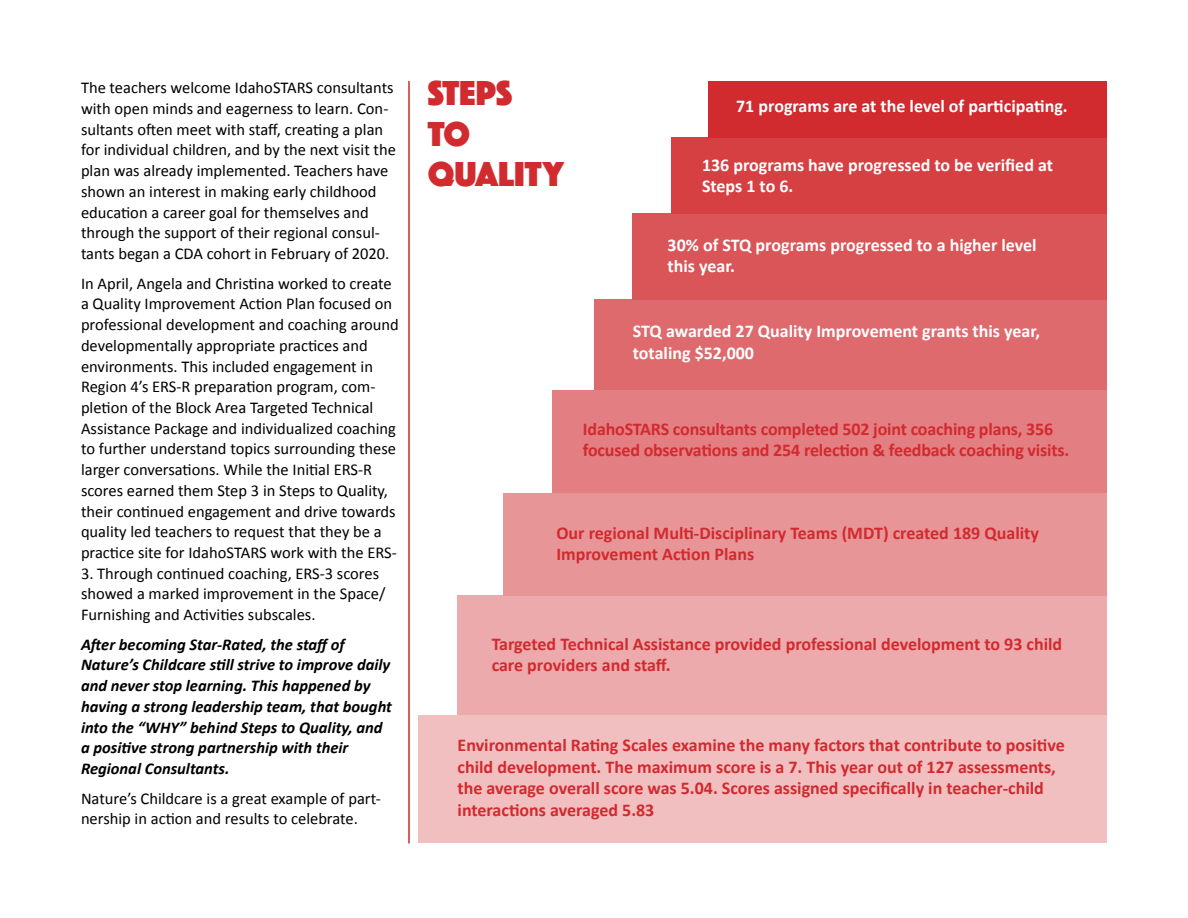
<style>
.page{position:relative;width:1188px;height:918px;background:#fff}
.page>*{position:absolute;margin:0;border:0;box-sizing:border-box;transform-origin:0 0}
.t1{font:36px/40.5px "Phosphate Solid";color:#d12a2f}
.t2{font:700 18px/21.6px "Calibri";color:#d12a2f}
.t3{font:700 18px/21.6px "Calibri";color:#fff}
.t4{font:16.5px/20.7px "Calibri";color:#000}
.t5{font:italic 700 16.5px/20.7px "Calibri";color:#000}
</style>
<div class="page">
<hr style="left:408px;top:81px;width:2px;height:762px;background:#d12a2f">
<div style="left:458px;top:595px;width:649px;height:121px;background:#edaaac"></div>
<div style="left:503px;top:493px;width:604px;height:102px;background:#e89597"></div>
<div style="left:553px;top:390px;width:554px;height:103px;background:#e37f82"></div>
<div style="left:594px;top:300px;width:513px;height:90px;background:#df6a6d"></div>
<div style="left:633px;top:213px;width:474px;height:87px;background:#da5558"></div>
<div style="left:672px;top:138px;width:435px;height:76px;background:#d64043"></div>
<div style="left:708px;top:81px;width:399px;height:57px;background:#d12a2f"></div>
<div style="left:418px;top:716px;width:689px;height:127px;background:#f1bfc0"></div>
<p class="t4" style="left:81px;top:78px;width:317px">The teachers welcome IdahoSTARS consultants with open minds and eagerness to learn. Con&shy;sultants often meet with staff, creating a plan for individual children, and by the next visit the plan was already implemented. Teachers have shown an interest in making early childhood education a career goal for themselves and through the support of their regional consul&shy;tants began a CDA cohort in February of 2020.</p>
<p class="t4" style="left:81px;top:273px;width:319px">In April, Angela and Christina worked to create a Quality Improvement Action Plan focused on professional development and coaching around developmentally appropriate practices and environments. This included engagement in Region 4’s ERS-R preparation program, com&shy;pletion of the Block Area Targeted Technical Assistance Package and individualized coaching to further understand topics surrounding these larger conversations. While the Initial ERS-R scores earned them Step 3 in Steps to Quality, their continued engagement and drive towards quality led teachers to request that they be a practice site for IdahoSTARS work with the ERS-</p>
<p class="t4" style="left:81px;top:563px;width:306px">3. Through continued coaching, ERS-3 scores showed a marked improvement in the Space/<br>Furnishing and Activities subscales.</p>
<p class="t5" style="left:81px;top:634px;width:312px">After becoming Star-Rated, the staff of Nature’s Childcare still strive to improve daily and never stop learning. This happened by having a strong leadership team, that bought into the “WHY” behind Steps to Quality, and a positive strong partnership with their Regional Consultants.</p>
<p class="t4" style="left:81px;top:788px;width:301px">Nature’s Childcare is a great example of part&shy;nership in action and results to celebrate.</p>
<h1 class="t1" style="left:428px;top:71px;width:138px">STEPS<br>TO<br>QUALITY</h1>
<p class="t3" style="left:736px;top:96px;width:333px">71 programs are at the level of participating.</p>
<p class="t3" style="left:702px;top:154px;width:353px">136 programs have progressed to be verified at<br>Steps 1 to 6.</p>
<p class="t3" style="left:668px;top:234px;width:371px">30% of STQ programs progressed to a higher level this year.</p>
<p class="t3" style="left:633px;top:321px;width:409px">STQ awarded 27 Quality Improvement grants this year, totaling $52,000</p>
<p class="t2" style="left:583px;top:418px;width:488px">IdahoSTARS consultants completed 502 joint coaching plans, 356 focused observations and 254 relection &amp; feedback coaching visits.</p>
<p class="t2" style="left:556px;top:522px;width:484px">Our regional Multi-Disciplinary Teams (MDT) created 189 Quality<br>Improvement Action Plans</p>
<p class="t2" style="left:492px;top:633px;width:572px">Targeted Technical Assistance provided professional development to 93 child care providers and staff.</p>
<p class="t2" style="left:458px;top:734px;width:609px">Environmental Rating Scales examine the many factors that contribute to positive child development. The maximum score is a 7. This year out of 127 assessments, the average overall score was 5.04. Scores assigned specifically in teacher-child interactions averaged 5.83</p>
</div>
